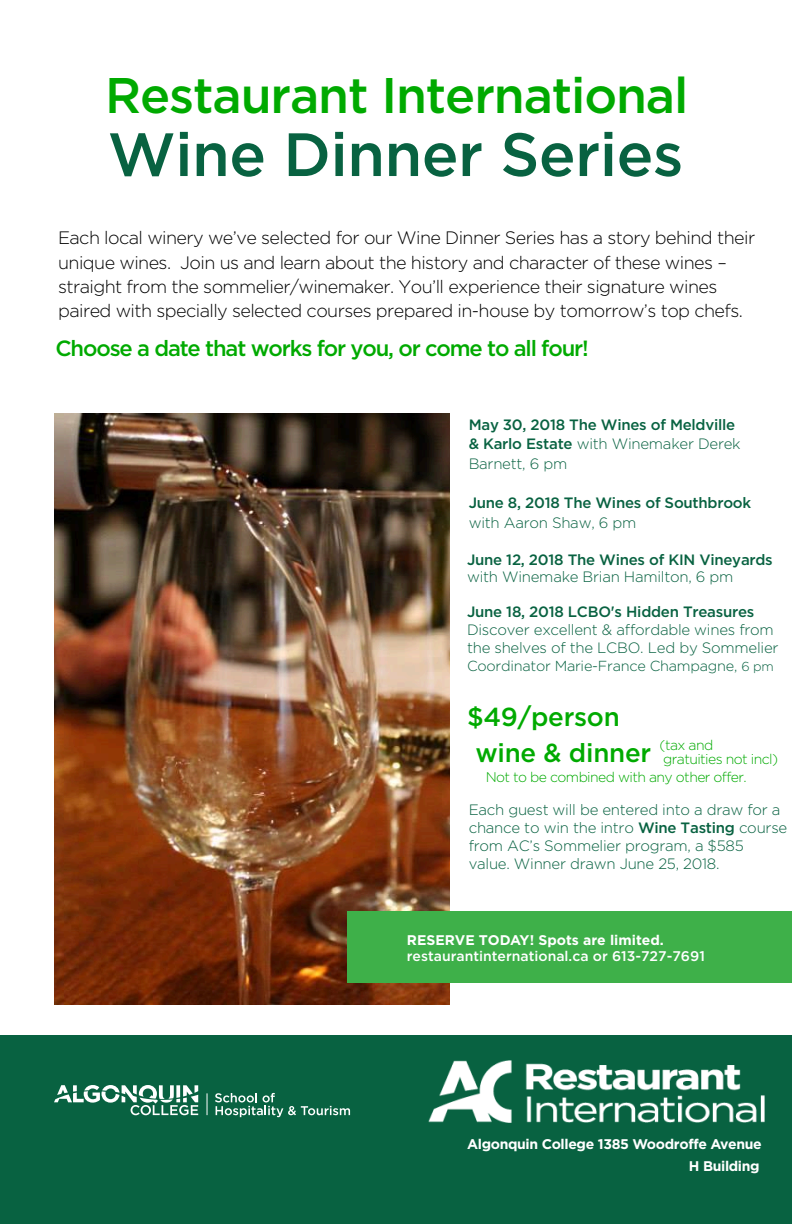
<style>
.page{position:relative;width:792px;height:1224px;background:#fff}
.page>*{position:absolute;margin:0;border:0;box-sizing:border-box;transform-origin:0 0}
.t1{font:500 61px "Gotham";letter-spacing:-.01em;color:#086241}
.t2{font:500 50px "Gotham";letter-spacing:-.025em;color:#0a0}
.t3{font:500 26px/36px "Gotham";letter-spacing:-.01em;color:#0a0}
.t4{font:500 22px "Gotham";letter-spacing:-.05em;color:#0a0}
.t5{font:300 18px/24.3px "Gotham";letter-spacing:-.03em;color:#000}
.t6{font:300 15px/18px "Gotham";letter-spacing:-.015em;color:#086241}
.t7{font:500 15px/19.5px "Gotham";letter-spacing:-.015em;color:#086241}
.t8{font:300 14.5px "Gotham";letter-spacing:-.015em;color:#086241}
.t9{font:300 14px/14px "Gotham";letter-spacing:-.04em;color:#0a0}
.t10{font:700 14px/21.6px "Gotham";letter-spacing:-.025em;color:#fff;text-align:right}
.t11{font:500 14px "Gotham";color:#fff}
.t12{font:700 14px "Gotham";color:#fff}
.s1{font-weight:300}
.s2{font-size:13px}
.s3{font-weight:500}
</style>
<div class="page">
<div style="left:0;top:1036px;width:792px;height:188px;background:#086241"></div>
<svg style="left:54px;top:1085px;width:144px;height:30px"></svg>
<svg style="left:215px;top:1093px;width:135px;height:24px"></svg>
<svg style="left:207px;top:1093px;width:1px;height:22px"></svg>
<img style="left:429px;top:1060px;width:336px;height:62px">
<img style="left:54px;top:413px;width:396px;height:591px">
<div style="left:347px;top:911px;width:445px;height:71px;background:#3eb049"></div>
<h2 class="t2" style="left:105px;top:63px;width:585px">Restaurant International</h2>
<h1 class="t1" style="left:108px;top:115px;width:577px">Wine Dinner Series</h1>
<p class="t5" style="left:58px;top:225px;width:699px">Each local winery we’ve selected for our Wine Dinner Series has a story behind their unique wines. Join us and learn about the history and character of these wines – straight from the sommelier/winemaker. You’ll experience their signature wines paired with specially selected courses prepared in-house by tomorrow’s top chefs.</p>
<p class="t4" style="left:56px;top:334px;width:535px">Choose a date that works for you, or come to all four!</p>
<p class="t7" style="left:469px;top:415px;width:273px">May 30, 2018 The Wines of Meldville &amp; Karlo Estate <span class="s1">with Winemaker Derek<br>Barnett, 6 pm</span></p>
<p class="t7" style="left:469px;top:493px;width:284px">June 8, 2018 The Wines of Southbrook</p>
<p class="t6" style="left:469px;top:513px;width:169px">with Aaron Shaw, 6 pm</p>
<p class="t7" style="left:467px;top:549px;width:307px">June 12, 2018 The Wines of KIN Vineyards</p>
<p class="t6" style="left:467px;top:567px;width:268px">with Winemake Brian Hamilton, 6 pm</p>
<p class="t7" style="left:467px;top:602px;width:289px">June 18, 2018 LCBO's Hidden Treasures</p>
<p class="t6" style="left:467px;top:621px;width:313px">Discover excellent &amp; affordable wines from the shelves of the LCBO. Led by Sommelier</p>
<p class="t8" style="left:467px;top:657px;width:308px">Coordinator Marie-France Champagne, <span class="s2">6 pm</span></p>
<h3 class="t3" style="left:475px;top:698px;width:177px;text-indent:-8px">$49/person wine &amp; dinner</h3>
<p class="t9" style="left:660px;top:738px;width:120px">(tax and<br>gratuities not incl)</p>
<p class="t9" style="left:486px;top:770px;width:263px">Not to be combined with any other offer.</p>
<p class="t6" style="left:469px;top:800px;width:320px">Each guest will be entered into a draw for a chance to win the intro <span class="s3">Wine Tasting</span> course from AC’s Sommelier program, a $585 value. Winner drawn June 25, 2018.</p>
<p class="t12" style="left:407px;top:931px;width:259px">RESERVE TODAY! Spots are limited.</p>
<p class="t11" style="left:407px;top:947px;width:300px">restaurantinternational.ca or 613-727-7691</p>
<p class="t10" style="left:467px;top:1133px;width:296px">Algonquin College 1385 Woodroffe Avenue<br>H Building</p>
</div>
